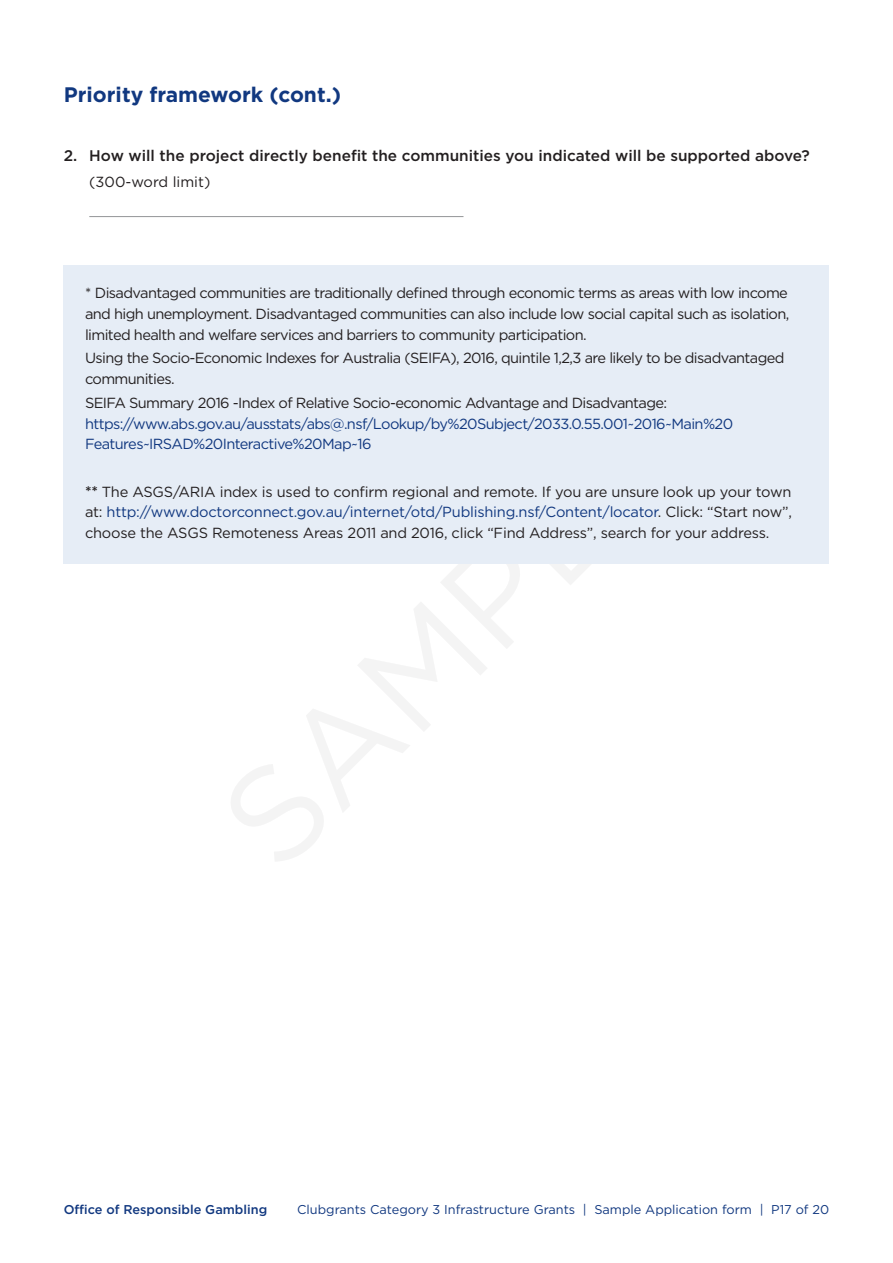
<style>
.page{position:relative;width:893px;height:1263px;background:#fff}
.page>*{position:absolute;margin:0;border:0;box-sizing:border-box;transform-origin:0 0}
.Page_subtitle{font:700 21px "Gotham";color:#113880}
.Form_question{font:500 15.3px "Gotham";color:#231f20}
.Form_answer__no_bull{font:14.7px/20.7px "Gotham";letter-spacing:-.04em;color:#231f20;text-align:justify}
.Form_answer__no_bull-2{font:14.7px/20.7px "Gotham";letter-spacing:-.04em;color:#113880}
.Form_answer__no_bull-3{font:14.7px "Gotham";color:#231f20}
.t1{font:12.75px "Gotham";color:#113880}
.t2{font:500 12.75px "Gotham";color:#113880}
.s1{color:#231f20}
.s2{font-weight:500;font-size:15.3px}
.s3{color:#113880}
</style>
<div class="page">
<hr style="left:89px;top:216px;width:374px;height:1px;background:#939598">
<div style="left:64px;top:265px;width:765px;height:298px;background:#e6edf6"></div>
<p class="Page_subtitle" style="left:64px;top:80px;width:279px">Priority framework (cont.)</p>
<p class="Form_question" style="left:64px;top:146px;width:747px">2. How will the project directly benefit the communities you indicated will be supported above?</p>
<p class="Form_answer__no_bull-3" style="left:89px;top:172px;width:123px">(300-word limit)</p>
<p class="Form_answer__no_bull" style="left:85px;top:282px;width:706px">* Disadvantaged communities are traditionally defined through economic terms as areas with low income and high unemployment. Disadvantaged communities can also include low social capital such as isolation, limited health and welfare services and barriers to community participation.</p>
<p class="Form_answer__no_bull" style="left:85px;top:348px;width:701px">Using the Socio-Economic Indexes for Australia (SEIFA), 2016, quintile 1,2,3 are likely to be disadvantaged communities.</p>
<p class="Form_answer__no_bull-2" style="left:85px;top:392px;width:650px"><span class="s1">SEIFA Summary 2016 -Index of Relative Socio-economic Advantage and Disadvantage: </span>https://www.abs.gov.au/ausstats/abs@.nsf/Lookup/by%20Subject/2033.0.55.001~2016~Main%20<br>Features~IRSAD%20Interactive%20Map~16</p>
<p class="Form_answer__no_bull" style="left:85px;top:481px;width:708px"><span class="s2">**</span> The ASGS/ARIA index is used to confirm regional and remote. If you are unsure look up your town at: <span class="s3">http://www.doctorconnect.gov.au/internet/otd/Publishing.nsf/Content/locator</span>. Click: “Start now”, choose the ASGS Remoteness Areas 2011 and 2016, click “Find Address”, search for your address.</p>
<p class="t2" style="left:64px;top:1201px;width:205px">Office of Responsible Gambling</p>
<p class="t1" style="left:297px;top:1201px;width:534px">Clubgrants Category 3 Infrastructure Grants | Sample Application form | P17 of 20</p>
</div>
